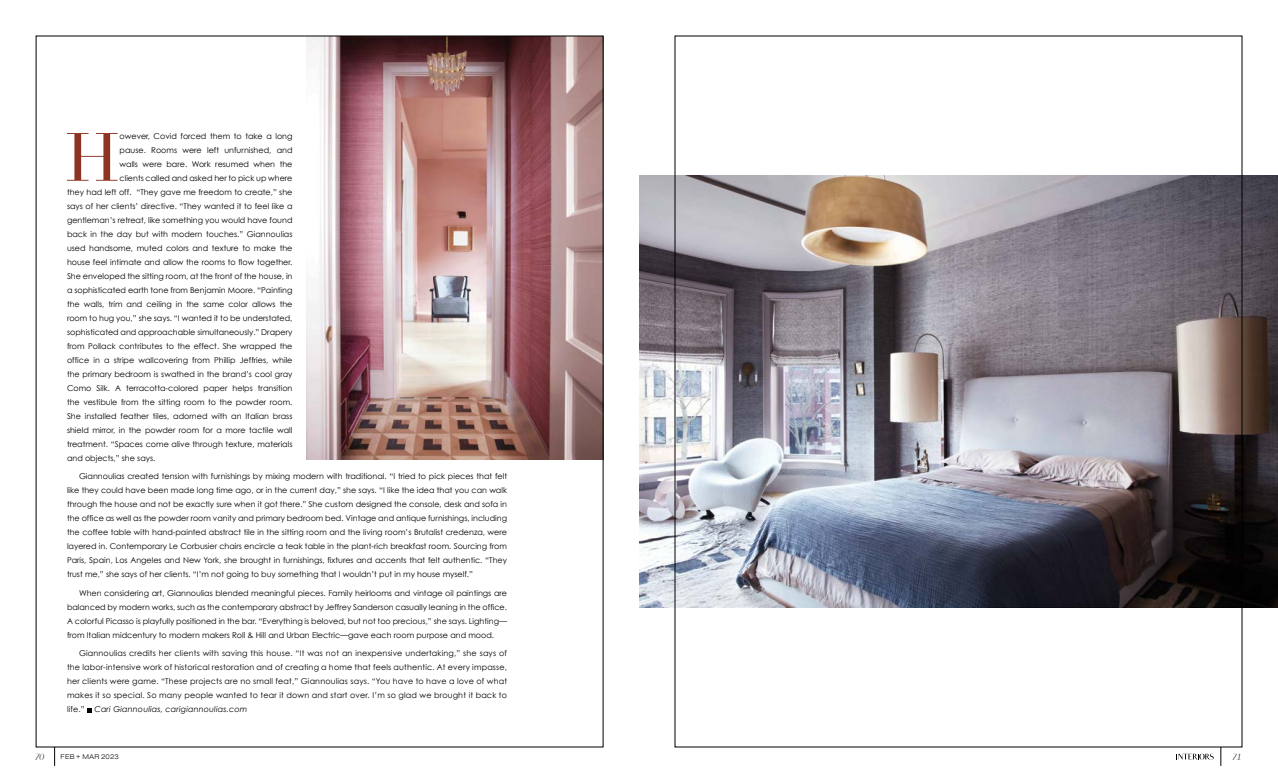
<style>
.page{position:relative;width:1278px;height:783px;background:#fff}
.page>*{position:absolute;margin:0;border:0;box-sizing:border-box;transform-origin:0 0}
.t1{font:67px "Didot";color:#8c3322}
.t2{font:italic 9px "Vanitas";color:#000}
.t3{font:8px/14px "Century Gothic";color:#000;text-align:justify}
.t4{font:7px "Nimbus Sans Becker T Lig Ext";letter-spacing:.015em;color:#000}
.s1{font-style:italic}
</style>
<div class="page">
<svg style="left:87px;top:708px;width:5px;height:4px"></svg>
<img style="left:306px;top:38px;width:295px;height:422px">
<img style="left:639px;top:176px;width:639px;height:431px">
<svg style="left:1221px;top:747px;width:1px;height:19px"></svg>
<svg style="left:54px;top:747px;width:1px;height:19px"></svg>
<svg style="left:1178px;top:753px;width:36px;height:7px"></svg>
<h1 class="t1" style="left:65px;top:117px;width:56px">H</h1>
<p class="t3" style="left:120px;top:129px;width:174px">owever, Covid forced them to take a long</p>
<p class="t3" style="left:120px;top:143px;width:174px">pause. Rooms were left unfurnished, and</p>
<p class="t3" style="left:120px;top:157px;width:174px">walls were bare. Work resumed when the</p>
<p class="t3" style="left:120px;top:171px;width:174px">clients called and asked her to pick up where</p>
<p class="t3" style="left:67px;top:185px;width:227px">they had left off. “They gave me freedom to create,” she</p>
<p class="t3" style="left:67px;top:199px;width:227px">says of her clients’ directive. “They wanted it to feel like a</p>
<p class="t3" style="left:67px;top:213px;width:227px">gentleman’s retreat, like something you would have found</p>
<p class="t3" style="left:67px;top:227px;width:227px">back in the day but with modern touches.” Giannoulias</p>
<p class="t3" style="left:67px;top:241px;width:227px">used handsome, muted colors and texture to make the</p>
<p class="t3" style="left:67px;top:255px;width:227px">house feel intimate and allow the rooms to flow together.</p>
<p class="t3" style="left:67px;top:269px;width:227px">She enveloped the sitting room, at the front of the house, in</p>
<p class="t3" style="left:67px;top:283px;width:227px">a sophisticated earth tone from Benjamin Moore. “Painting</p>
<p class="t3" style="left:67px;top:297px;width:227px">the walls, trim and ceiling in the same color allows the</p>
<p class="t3" style="left:67px;top:311px;width:227px">room to hug you,” she says. “I wanted it to be understated,</p>
<p class="t3" style="left:67px;top:325px;width:227px">sophisticated and approachable simultaneously.” Drapery</p>
<p class="t3" style="left:67px;top:339px;width:227px">from Pollack contributes to the effect. She wrapped the</p>
<p class="t3" style="left:67px;top:353px;width:227px">office in a stripe wallcovering from Phillip Jeffries, while</p>
<p class="t3" style="left:67px;top:367px;width:227px">the primary bedroom is swathed in the brand’s cool gray</p>
<p class="t3" style="left:67px;top:381px;width:227px">Como Silk. A terracotta-colored paper helps transition</p>
<p class="t3" style="left:67px;top:395px;width:227px">the vestibule from the sitting room to the powder room.</p>
<p class="t3" style="left:67px;top:409px;width:227px">She installed feather tiles, adorned with an Italian brass</p>
<p class="t3" style="left:67px;top:423px;width:227px">shield mirror, in the powder room for a more tactile wall</p>
<p class="t3" style="left:67px;top:437px;width:227px">treatment. “Spaces come alive through texture, materials</p>
<p class="t3" style="left:67px;top:451px;width:90px">and objects,” she says.</p>
<p class="t3" style="left:67px;top:469px;width:442px;text-indent:12px">Giannoulias created tension with furnishings by mixing modern with traditional. “I tried to pick pieces that felt like they could have been made long time ago, or in the current day,” she says. “I like the idea that you can walk through the house and not be exactly sure when it got there.” She custom designed the console, desk and sofa in the office as well as the powder room vanity and primary bedroom bed. Vintage and antique furnishings, including the coffee table with hand-painted abstract tile in the sitting room and the living room’s Brutalist credenza, were layered in. Contemporary Le Corbusier chairs encircle a teak table in the plant-rich breakfast room. Sourcing from Paris, Spain, Los Angeles and New York, she brought in furnishings, fixtures and accents that felt authentic. “They trust me,” she says of her clients. “I’m not going to buy something that I wouldn’t put in my house myself.”</p>
<p class="t3" style="left:67px;top:586px;width:442px;text-indent:12px">When considering art, Giannoulias blended meaningful pieces. Family heirlooms and vintage oil paintings are balanced by modern works, such as the contemporary abstract by Jeffrey Sanderson casually leaning in the office.<br>A colorful Picasso is playfully positioned in the bar. “Everything is beloved, but not too precious,” she says. Lighting— from Italian midcentury to modern makers Roll &amp; Hill and Urban Electric—gave each room purpose and mood.</p>
<p class="t3" style="left:67px;top:646px;width:442px;text-indent:12px">Giannoulias credits her clients with saving this house. “It was not an inexpensive undertaking,” she says of the labor-intensive work of historical restoration and of creating a home that feels authentic. At every impasse, her clients were game. “These projects are no small feat,” Giannoulias says. “You have to have a love of what makes it so special. So many people wanted to tear it down and start over. I’m so glad we brought it back to life.” <span class="s1">Cari Giannoulias, carigiannoulias.com</span></p>
<p class="t2" style="left:35px;top:751px;width:13px">70</p>
<p class="t4" style="left:61px;top:753px;width:59px">FEB + MAR 2023</p>
<p class="t2" style="left:1232px;top:752px;width:13px">71</p>
</div>
